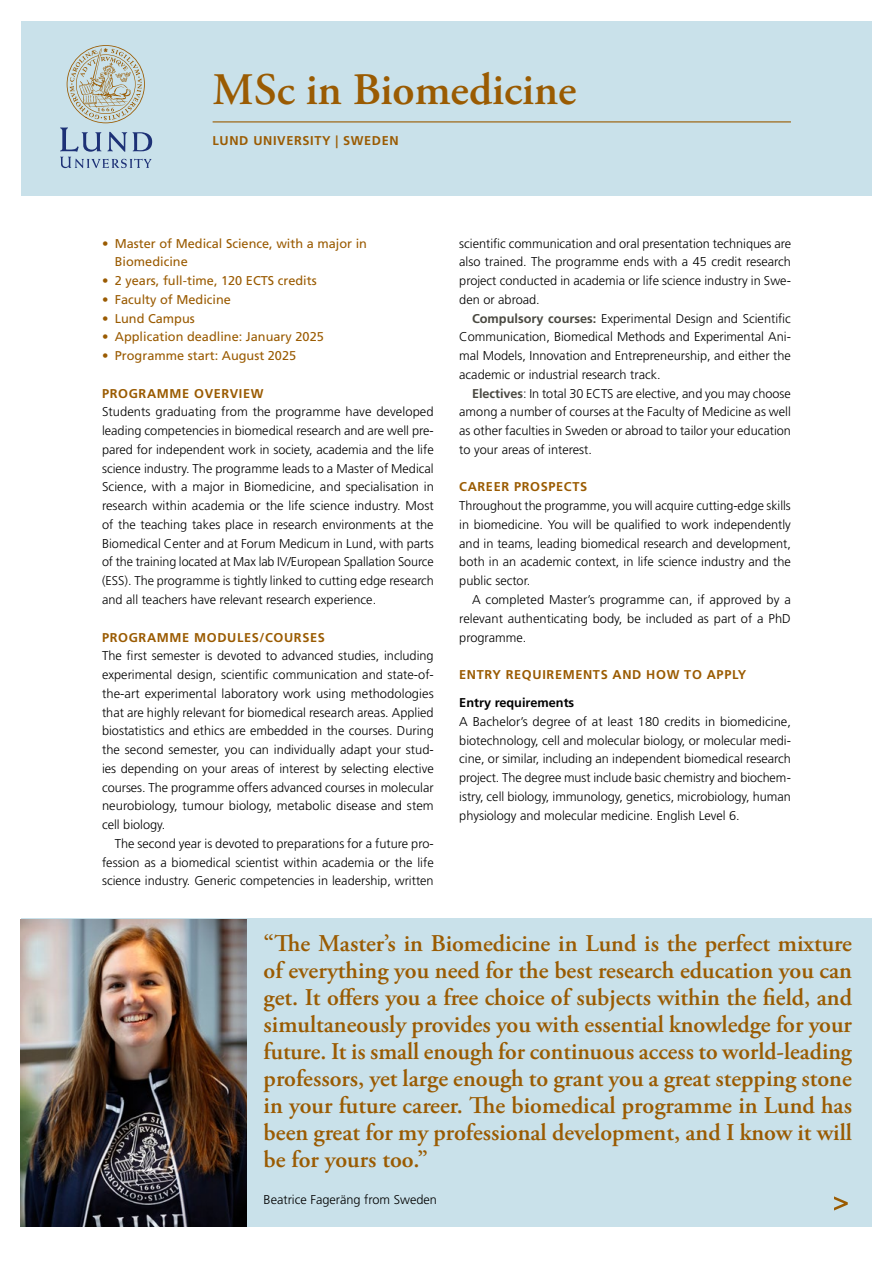
<style>
.page{position:relative;width:893px;height:1263px;background:#fff}
.page>*{position:absolute;margin:0;border:0;box-sizing:border-box;transform-origin:0 0}
.H1_Rubrik_30_p{font:600 45px "Adobe Garamond Pro";color:#9a5b02}
.Brons_Citat{font:600 24px/27px "Adobe Garamond Pro";color:#9a5b02;text-align:justify}
.Svart_Brödtext_utan_indrag{font:300 12.75px/18.8px "Frutiger LT Std";color:#000;text-align:justify}
.Svart_Brödtext_med_indrag{font:300 12.75px/18.8px "Frutiger LT Std";color:#000;text-align:justify}
.t1{font:12.75px/18.8px "Frutiger LT Std";color:#9a5b02}
.H2_Brons_Underrubrik{font:700 12.75px "Frutiger LT Std";letter-spacing:.05em;color:#9a5b02}
.Underrad{font:700 12.75px "Frutiger LT Std";letter-spacing:.05em;color:#9a5b02}
.H3_Underrubrik{font:700 12.75px "Frutiger LT Std";color:#000}
.s1{font-weight:700;color:#4a4941}
</style>
<div class="page">
<div style="left:21px;top:21px;width:851px;height:175px;background:#c9e1ea"></div>
<div style="left:21px;top:918px;width:851px;height:309px;background:#c9e1ea"></div>
<svg style="left:834px;top:1196px;width:14px;height:14px"></svg>
<svg style="left:60px;top:45px;width:92px;height:123px"></svg>
<hr style="left:213px;top:121px;width:578px;height:1px;background:#9a5b02">
<img style="left:20px;top:919px;width:227px;height:308px">
<h1 class="H1_Rubrik_30_p" style="left:213px;top:64px;width:366px">MSc in Biomedicine</h1>
<p class="Underrad" style="left:213px;top:133px;width:188px">LUND UNIVERSITY | SWEDEN</p>
<p class="t1" style="left:115px;top:234px;width:254px;text-indent:-13px">• Master of Medical Science, with a major in<br>Biomedicine</p>
<p class="t1" style="left:102px;top:271px;width:216px">• 2 years, full-time, 120 ECTS credits</p>
<p class="t1" style="left:102px;top:290px;width:130px">• Faculty of Medicine</p>
<p class="t1" style="left:102px;top:309px;width:94px">• Lund Campus</p>
<p class="t1" style="left:102px;top:328px;width:223px">• Application deadline: January 2025</p>
<p class="t1" style="left:102px;top:346px;width:196px">• Programme start: August 2025</p>
<h2 class="H2_Brons_Underrubrik" style="left:102px;top:386px;width:163px">PROGRAMME OVERVIEW</h2>
<p class="Svart_Brödtext_utan_indrag" style="left:102px;top:403px;width:333px">Students graduating from the programme have developed leading competencies in biomedical research and are well pre&shy;pared for independent work in society, academia and the life science industry. The programme leads to a Master of Medical Science, with a major in Biomedicine, and specialisation in research within academia or the life science industry. Most of the teaching takes place in research environments at the Biomedical Center and at Forum Medicum in Lund, with parts of the training located at Max lab IV/European Spallation Source (ESS). The programme is tightly linked to cutting edge research and all teachers have relevant research experience.</p>
<h2 class="H2_Brons_Underrubrik" style="left:102px;top:630px;width:224px">PROGRAMME MODULES/COURSES</h2>
<p class="Svart_Brödtext_utan_indrag" style="left:102px;top:647px;width:333px">The first semester is devoted to advanced studies, including experimental design, scientific communication and state-of&shy;the-art experimental laboratory work using methodologies that are highly relevant for biomedical research areas. Applied biostatistics and ethics are embedded in the courses. During the second semester, you can individually adapt your stud&shy;ies depending on your areas of interest by selecting elective courses. The programme offers advanced courses in molecular neurobiology, tumour biology, metabolic disease and stem cell biology.</p>
<p class="Svart_Brödtext_med_indrag" style="left:102px;top:834px;width:333px;text-indent:13px">The second year is devoted to preparations for a future pro&shy;fession as a biomedical scientist within academia or the life science industry. Generic competencies in leadership, written</p>
<p class="Svart_Brödtext_med_indrag" style="left:459px;top:234px;width:333px">scientific communication and oral presentation techniques are also trained. The programme ends with a 45 credit research project conducted in academia or life science industry in Swe&shy;den or abroad.</p>
<p class="Svart_Brödtext_med_indrag" style="left:459px;top:309px;width:333px;text-indent:13px"><span class="s1">Compulsory courses:</span> Experimental Design and Scientific Communication, Biomedical Methods and Experimental Ani&shy;mal Models, Innovation and Entrepreneurship, and either the academic or industrial research track.</p>
<p class="Svart_Brödtext_med_indrag" style="left:459px;top:384px;width:333px;text-indent:13px"><span class="s1">Electives</span>: In total 30 ECTS are elective, and you may choose among a number of courses at the Faculty of Medicine as well as other faculties in Sweden or abroad to tailor your education to your areas of interest.</p>
<h2 class="H2_Brons_Underrubrik" style="left:459px;top:480px;width:129px">CAREER PROSPECTS</h2>
<p class="Svart_Brödtext_utan_indrag" style="left:459px;top:497px;width:333px">Throughout the programme, you will acquire cutting-edge skills in biomedicine. You will be qualified to work independently and in teams, leading biomedical research and development, both in an academic context, in life science industry and the public sector.</p>
<p class="Svart_Brödtext_med_indrag" style="left:459px;top:590px;width:333px;text-indent:13px">A completed Master’s programme can, if approved by a relevant authenticating body, be included as part of a PhD programme.</p>
<h2 class="H2_Brons_Underrubrik" style="left:459px;top:667px;width:288px">ENTRY REQUIREMENTS AND HOW TO APPLY</h2>
<h3 class="H3_Underrubrik" style="left:459px;top:695px;width:117px">Entry requirements</h3>
<p class="Svart_Brödtext_utan_indrag" style="left:459px;top:712px;width:333px">A Bachelor’s degree of at least 180 credits in biomedicine, biotechnology, cell and molecular biology, or molecular medi&shy;cine, or similar, including an independent biomedical research project. The degree must include basic chemistry and biochem&shy;istry, cell biology, immunology, genetics, microbiology, human physiology and molecular medicine. English Level 6.</p>
<p class="Brons_Citat" style="left:264px;top:930px;width:590px">“The Master’s in Biomedicine in Lund is the perfect mixture of everything you need for the best research education you can get. It offers you a free choice of subjects within the field, and simultaneously provides you with essential knowledge for your future. It is small enough for continuous access to world-leading professors, yet large enough to grant you a great stepping stone in your future career. The biomedical programme in Lund has been great for my professional development, and I know it will be for yours too.”</p>
<p class="Svart_Brödtext_utan_indrag" style="left:264px;top:1191px;width:175px">Beatrice Fageräng from Sweden</p>
</div>
